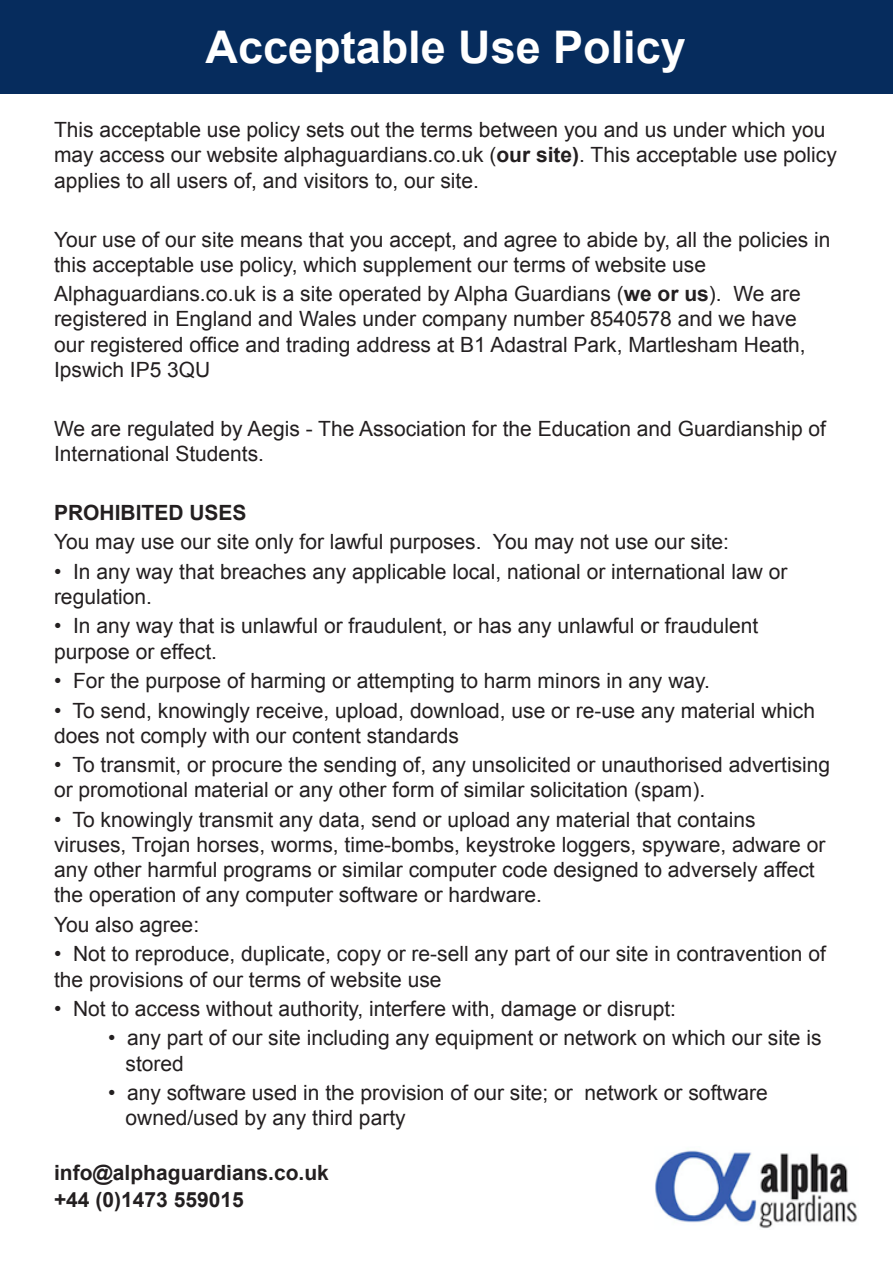
<style>
.page{position:relative;width:893px;height:1263px;background:#fff}
.page>*{position:absolute;margin:0;border:0;box-sizing:border-box;transform-origin:0 0}
.t1{font:700 45px "Arial";color:#fff}
.t2{font:21px/25.2px "Arial";color:#231f20}
.t3{font:700 21px "Arial";color:#231f20}
.s1{font-weight:700}
</style>
<div class="page">
<div style="left:0;top:0;width:893px;height:94px;background:#062c5d"></div>
<img style="left:655px;top:1150px;width:202px;height:79px">
<p class="t1" style="left:206px;top:17px;width:482px">Acceptable Use Policy</p>
<p class="t2" style="left:54px;top:117px;width:784px">This acceptable use policy sets out the terms between you and us under which you may access our website alphaguardians.co.uk (<span class="s1">our site)</span>. This acceptable use policy applies to all users of, and visitors to, our site.</p>
<p class="t2" style="left:54px;top:227px;width:778px">Your use of our site means that you accept, and agree to abide by, all the policies in this acceptable use policy, which supplement our terms of website use</p>
<p class="t2" style="left:54px;top:281px;width:753px">Alphaguardians.co.uk is a site operated by Alpha Guardians (<span class="s1">we or us</span>). We are registered in England and Wales under company number 8540578 and we have our registered office and trading address at B1 Adastral Park, Martlesham Heath, Ipswich IP5 3QU</p>
<p class="t2" style="left:54px;top:416px;width:773px">We are regulated by Aegis - The Association for the Education and Guardianship of<br>International Students.</p>
<p class="t3" style="left:54px;top:498px;width:194px">PROHIBITED USES</p>
<p class="t2" style="left:54px;top:529px;width:677px">You may use our site only for lawful purposes. You may not use our site:</p>
<p class="t2" style="left:54px;top:559px;width:735px">• In any way that breaches any applicable local, national or international law or regulation.</p>
<p class="t2" style="left:54px;top:614px;width:706px">• In any way that is unlawful or fraudulent, or has any unlawful or fraudulent purpose or effect.</p>
<p class="t2" style="left:54px;top:668px;width:657px">• For the purpose of harming or attempting to harm minors in any way.</p>
<p class="t2" style="left:54px;top:698px;width:762px">• To send, knowingly receive, upload, download, use or re-use any material which does not comply with our content standards</p>
<p class="t2" style="left:54px;top:752px;width:778px">• To transmit, or procure the sending of, any unsolicited or unauthorised advertising or promotional material or any other form of similar solicitation (spam).</p>
<p class="t2" style="left:54px;top:807px;width:773px">• To knowingly transmit any data, send or upload any material that contains viruses, Trojan horses, worms, time-bombs, keystroke loggers, spyware, adware or any other harmful programs or similar computer code designed to adversely affect the operation of any computer software or hardware.</p>
<p class="t2" style="left:54px;top:912px;width:147px">You also agree:</p>
<p class="t2" style="left:54px;top:941px;width:773px">• Not to reproduce, duplicate, copy or re-sell any part of our site in contravention of the provisions of our terms of website use</p>
<p class="t2" style="left:54px;top:996px;width:624px">• Not to access without authority, interfere with, damage or disrupt:</p>
<p class="t2" style="left:126px;top:1026px;width:697px;text-indent:-18px">• any part of our site including any equipment or network on which our site is stored</p>
<p class="t2" style="left:126px;top:1080px;width:644px;text-indent:-18px">• any software used in the provision of our site; or network or software owned/used by any third party</p>
<p class="t3" style="left:54px;top:1159px;width:276px">info@alphaguardians.co.uk</p>
<p class="t3" style="left:54px;top:1186px;width:191px">+44 (0)1473 559015</p>
</div>
